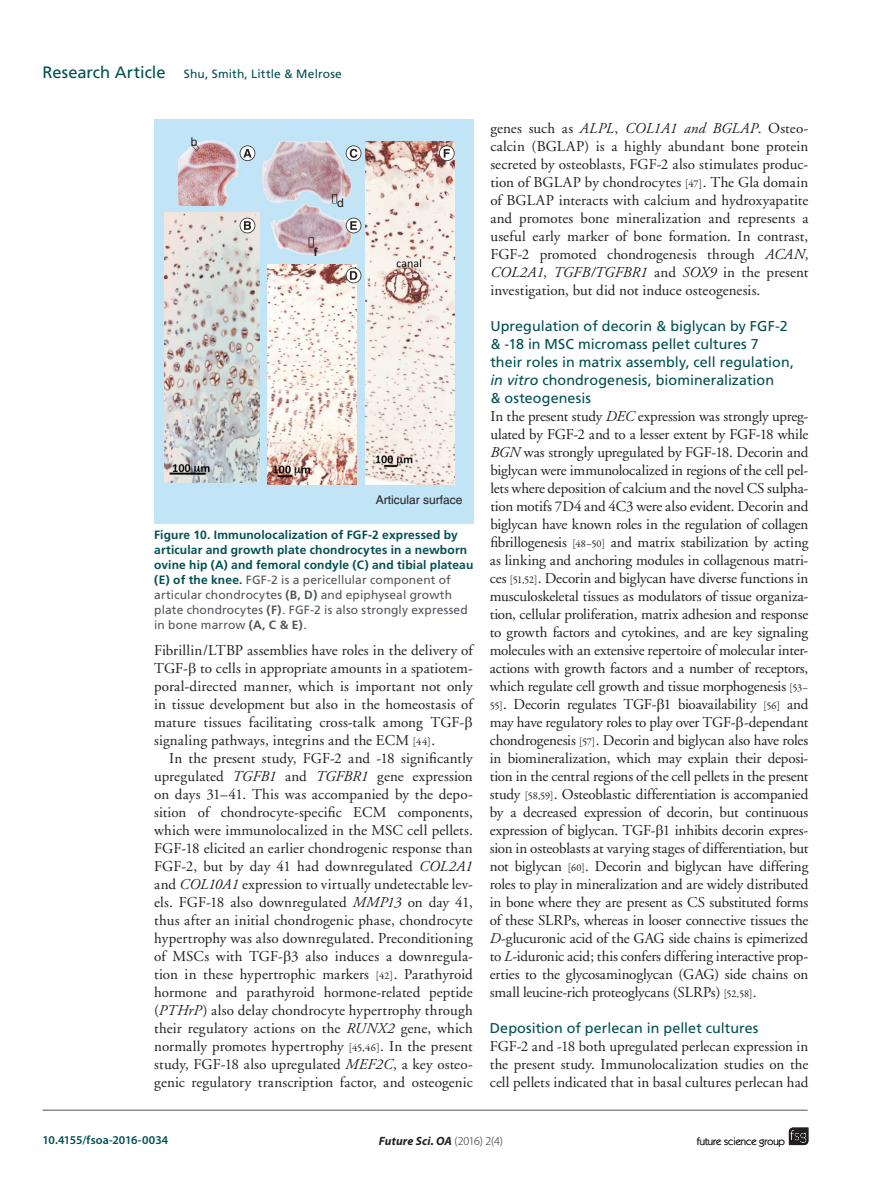
<style>
.page{position:relative;width:885px;height:1191px;background:#fff}
.page>*{position:absolute;margin:0;border:0;box-sizing:border-box;transform-origin:0 0}
.t1{font:15px/18px "Adobe Garamond";letter-spacing:.005em;color:#231f20;text-align:justify}
.t2{font:14.25px/18px "Frutiger";letter-spacing:.005em;color:#004f51}
.t3{font:700 12px/15px "Frutiger";letter-spacing:.015em;color:#004f51}
.t4{font:12px "Frutiger";letter-spacing:.01em;color:#004f51}
.t5{font:600 12px "Myriad Pro";letter-spacing:-.005em;color:#004f51}
.t6{font:italic 700 12px "Myriad Pro";letter-spacing:.01em;color:#231f20}
.t7{font:12px "Helvetica LT Std";color:#231f20}
.t8{font:10.5px "Itc Kabel";color:#231f20}
.s1{font-size:16.5px}
.s2{font-weight:400;color:#52555a}
.s3{color:#52555a}
.s4{font-family:"Garamond Premr Pro";font-size:10.5px}
.s5{font-style:italic}
.s6{font-weight:300;font-style:normal}
</style>
<div class="page">
<svg style="left:788px;top:1127px;width:20px;height:18px"></svg>
<hr style="left:43px;top:1109px;width:764px;height:1px;background:#52555a">
<div style="left:154px;top:119px;width:319px;height:404px;background:#c1e4f7"></div>
<img style="left:271px;top:204px;width:80px;height:52px">
<img style="left:262px;top:141px;width:89px;height:63px">
<img style="left:179px;top:140px;width:69px;height:66px">
<img style="left:365px;top:141px;width:89px;height:343px">
<img style="left:267px;top:264px;width:90px;height:221px">
<img style="left:165px;top:212px;width:94px;height:270px">
<svg style="left:240px;top:145px;width:15px;height:16px"></svg>
<svg style="left:240px;top:218px;width:15px;height:15px"></svg>
<svg style="left:346px;top:145px;width:15px;height:16px"></svg>
<svg style="left:346px;top:268px;width:15px;height:15px"></svg>
<svg style="left:346px;top:218px;width:15px;height:15px"></svg>
<svg style="left:439px;top:145px;width:15px;height:16px"></svg>
<p class="t4" style="left:43px;top:67px;width:301px"><span class="s1">Research Article</span> Shu, Smith, Little &amp; Melrose</p>
<p class="t7" style="left:191px;top:135px;width:8px">b</p>
<p class="t7" style="left:314px;top:245px;width:5px">f</p>
<p class="t7" style="left:337px;top:196px;width:8px">d</p>
<p class="t7" style="left:376px;top:492px;width:88px">Articular surface</p>
<p class="t3" style="left:154px;top:527px;width:320px">Figure 10. Immunolocalization of FGF-2 expressed by articular and growth plate chondrocytes in a newborn ovine hip (A) and femoral condyle (C) and tibial plateau (E) of the knee. <span class="s2">FGF-2 is a pericellular component of articular chondrocytes</span> <span class="s3">(B, D)</span> <span class="s2">and epiphyseal growth plate chondrocytes</span> <span class="s3">(F)</span><span class="s2">. FGF-2 is also strongly expressed in bone marrow</span> <span class="s3">(A, C &amp; E)</span><span class="s2">.</span></p>
<p class="t1" style="left:154px;top:641px;width:320px;text-align:left">Fibrillin/LTBP assemblies have roles in the delivery of TGF- to cells in appropriate amounts in a spatiotem&shy;poral-directed manner, which is important not only in tissue development but also in the homeostasis of mature tissues facilitating cross-talk among TGF&shy;signaling pathways, integrins and the ECM <span class="s4">[44]</span>.</p>
<p class="t1" style="left:154px;top:749px;width:320px;text-indent:15px">In the present study, FGF-2 and -18 significantly upregulated <span class="s5">TGFB1</span> and <span class="s5">TGFBR1</span> gene expression on days 31–41. This was accompanied by the depo&shy;sition of chondrocyte-specific ECM components, which were immunolocalized in the MSC cell pellets.<br>FGF-18 elicited an earlier chondrogenic response than FGF-2, but by day 41 had downregulated <span class="s5">COL2A1 </span>and <span class="s5">COL10A1</span> expression to virtually undetectable lev&shy;els. FGF-18 also downregulated <span class="s5">MMP13</span> on day 41, thus after an initial chondrogenic phase, chondrocyte hypertrophy was also downregulated. Preconditioning of MSCs with TGF- 3 also induces a downregula&shy;tion in these hypertrophic markers <span class="s4">[42]</span>. Parathyroid hormone and parathyroid hormone-related peptide (<span class="s5">PTHrP</span>) also delay chondrocyte hypertrophy through their regulatory actions on the <span class="s5">RUNX2</span> gene, which normally promotes hypertrophy <span class="s4">[45,46]</span>. In the present study, FGF-18 also upregulated <span class="s5">MEF2C</span>, a key osteo&shy;genic regulatory transcription factor, and osteogenic</p>
<p class="t1" style="left:490px;top:119px;width:319px">genes such as <span class="s5">ALPL</span>, <span class="s5">COL1A1 and BGLAP</span>. Osteo&shy;calcin (BGLAP) is a highly abundant bone protein secreted by osteoblasts, FGF-2 also stimulates produc&shy;tion of BGLAP by chondrocytes <span class="s4">[47]</span>. The Gla domain of BGLAP interacts with calcium and hydroxyapatite and promotes bone mineralization and represents a useful early marker of bone formation. In contrast, FGF-2 promoted chondrogenesis through <span class="s5">ACAN</span>, <span class="s5">COL2A1</span>, <span class="s5">TGFB/TGFBR1</span> and <span class="s5">SOX9</span> in the present investigation, but did not induce osteogenesis.</p>
<p class="t2" style="left:490px;top:316px;width:305px">Upregulation of decorin &amp; biglycan by FGF-2 &amp; -18 in MSC micromass pellet cultures 7 their roles in matrix assembly, cell regulation, <span class="s5">in vitro</span> chondrogenesis, biomineralization<br>&amp; osteogenesis</p>
<p class="t1" style="left:490px;top:407px;width:320px">In the present study <span class="s5">DEC</span> expression was strongly upreg&shy;ulated by FGF-2 and to a lesser extent by FGF-18 while <span class="s5">BGN</span> was strongly upregulated by FGF-18. Decorin and biglycan were immunolocalized in regions of the cell pel&shy;lets where deposition of calcium and the novel CS sulpha&shy;tion motifs 7D4 and 4C3 were also evident. Decorin and biglycan have known roles in the regulation of collagen fibrillogenesis <span class="s4">[48–50]</span> and matrix stabilization by acting as linking and anchoring modules in collagenous matri&shy;ces <span class="s4">[51,52]</span>. Decorin and biglycan have diverse functions in musculoskeletal tissues as modulators of tissue organiza&shy;tion, cellular proliferation, matrix adhesion and response to growth factors and cytokines, and are key signaling molecules with an extensive repertoire of molecular inter&shy;actions with growth factors and a number of receptors, which regulate cell growth and tissue morphogenesis <span class="s4">[53– 55]</span>. Decorin regulates TGF- 1 bioavailability <span class="s4">[56]</span> and may have regulatory roles to play over TGF- -dependant chondrogenesis <span class="s4">[57]</span>. Decorin and biglycan also have roles in biomineralization, which may explain their deposi&shy;tion in the central regions of the cell pellets in the present study <span class="s4">[58,59]</span>. Osteoblastic differentiation is accompanied by a decreased expression of decorin, but continuous expression of biglycan. TGF- 1 inhibits decorin expres&shy;sion in osteoblasts at varying stages of differentiation, but not biglycan <span class="s4">[60]</span>. Decorin and biglycan have differing roles to play in mineralization and are widely distributed in bone where they are present as CS substituted forms of these SLRPs, whereas in looser connective tissues the <span class="s5">D</span>-glucuronic acid of the GAG side chains is epimerized to <span class="s5">L</span>-iduronic acid; this confers differing interactive prop&shy;erties to the glycosaminoglycan (GAG) side chains on small leucine-rich proteoglycans (SLRPs) <span class="s4">[52,58]</span>.</p>
<p class="t2" style="left:490px;top:1018px;width:270px">Deposition of perlecan in pellet cultures</p>
<p class="t1" style="left:490px;top:1037px;width:320px">FGF-2 and -18 both upregulated perlecan expression in the present study. Immunolocalization studies on the cell pellets indicated that in basal cultures perlecan had</p>
<p class="t5" style="left:43px;top:1132px;width:127px">10.4155/fsoa-2016-0034</p>
<p class="t6" style="left:378px;top:1132px;width:126px">Future Sci. OA <span class="s6">(2016) 2(4)</span></p>
<p class="t8" style="left:696px;top:1135px;width:90px">future science group</p>
</div>
